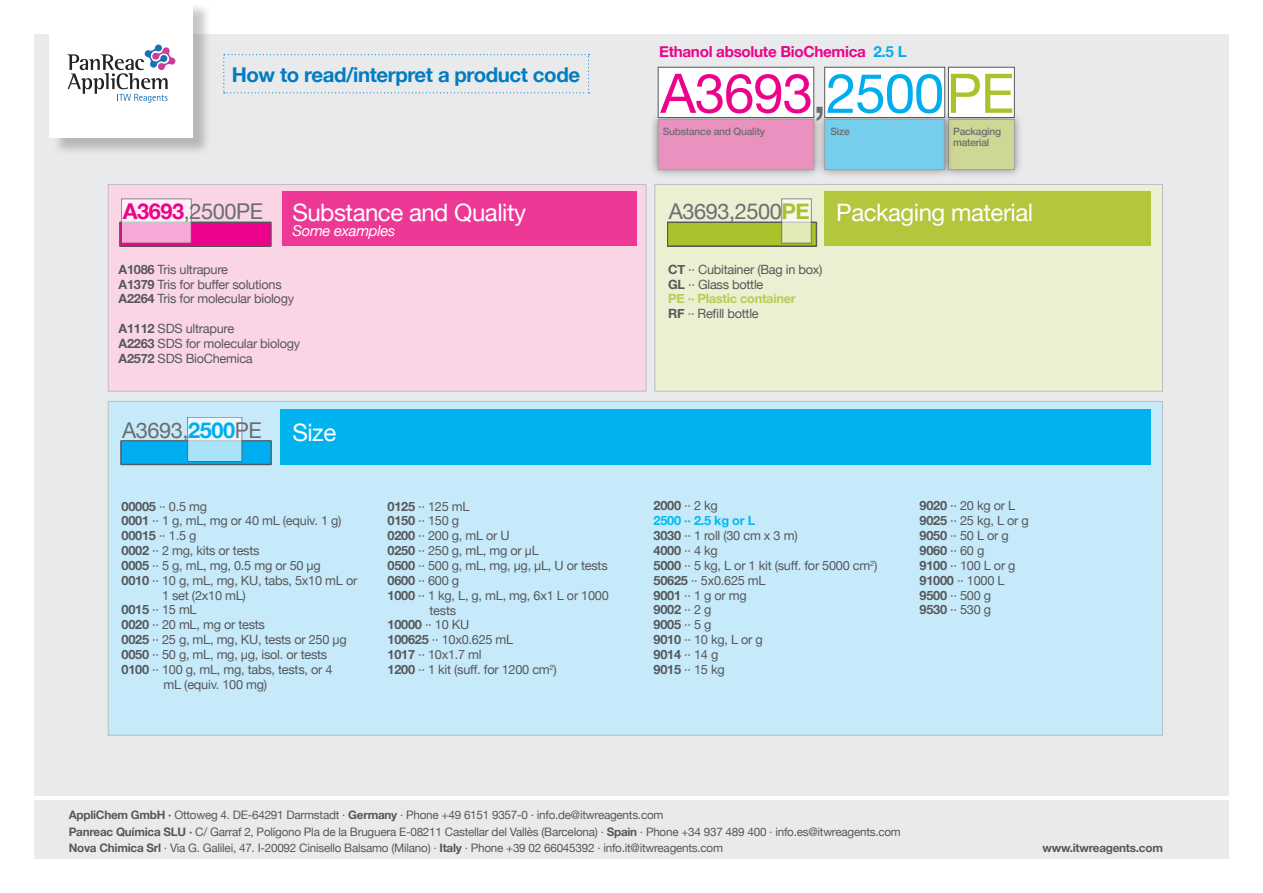
<style>
.page{position:relative;width:1263px;height:893px;background:#fff}
.page>*{position:absolute;margin:0;border:0;box-sizing:border-box;transform-origin:0 0}
.t1{font:54.6px "Helvetica Neue";letter-spacing:-.02em;color:#ed028c}
.t2{font:24px "Helvetica Neue";letter-spacing:-.02em;color:#fff}
.t3{font:21.75px "Helvetica Neue";letter-spacing:-.02em;color:#6c6d70}
.t4{font:700 20.4px "Helvetica Neue";letter-spacing:-.02em;color:#007cc2}
.t5{font:700 15.3px "Helvetica Neue";letter-spacing:-.02em;color:#ed028c}
.t6{font:italic 15px "Helvetica Neue";letter-spacing:-.02em;color:#fff}
.t7{font:12.75px/14.9px "Helvetica Neue";letter-spacing:-.02em;color:#57585a}
.t8{font:11.7px/16.5px "Helvetica Neue";letter-spacing:-.02em;color:#57585a}
.t9{font:700 11.7px "Helvetica Neue";letter-spacing:-.02em;color:#57585a}
.t10{font:500 10.2px/11.2px "Helvetica Neue";letter-spacing:-.02em;color:#6c6d70}
.s1{color:#00aeef}
.s2{color:#6c6d70}
.s3{color:#aac22b}
.s4{font-weight:700;color:#ed028c}
.s5{font-weight:700;color:#aac22b}
.s6{font-weight:700}
.s7{font-weight:700;color:#bbcb55}
.s8{font-weight:700;color:#00aeef}
.s9{font-weight:700;color:#00baf1}
</style>
<div class="page">
<div style="left:34px;top:34px;width:1195px;height:761px;background:#e9eaeb"></div>
<div style="left:108px;top:184px;width:538px;height:208px;background:#fad5e5;border:1px solid #bcbdc0"></div>
<div style="left:654px;top:184px;width:509px;height:208px;background:#eaf0d1;border:1px solid #bcbdc0"></div>
<div style="left:108px;top:401px;width:1055px;height:335px;background:#c6eafa;border:1px solid #bcbdc0"></div>
<svg style="left:119px;top:221px;width:153px;height:26px"></svg>
<div style="left:120px;top:222px;width:151px;height:24px;background:#ed028c;border:1px solid #57585a"></div>
<svg style="left:121px;top:199px;width:70px;height:44px;background:#f5cae2"></svg>
<svg style="left:667px;top:221px;width:150px;height:26px"></svg>
<div style="left:668px;top:222px;width:148px;height:24px;background:#aac22b;border:1px solid #57585a"></div>
<svg style="left:782px;top:199px;width:29px;height:44px"></svg>
<svg style="left:120px;top:440px;width:152px;height:25px"></svg>
<div style="left:121px;top:441px;width:150px;height:23px;background:#00aeef"></div>
<svg style="left:188px;top:417px;width:54px;height:45px;background:#c5e6f4"></svg>
<div style="left:282px;top:192px;width:354px;height:54px;background:#ed3896"></div>
<div style="left:824px;top:192px;width:326px;height:54px;background:#b3c63e"></div>
<div style="left:280px;top:409px;width:870px;height:55px;background:#00b3ef"></div>
<svg style="left:223px;top:54px;width:366px;height:39px"></svg>
<svg style="left:652px;top:110px;width:163px;height:65px"></svg>
<div style="left:658px;top:119px;width:156px;height:51px;background:#ea91c0"></div>
<svg style="left:954px;top:110px;width:66px;height:65px"></svg>
<div style="left:948px;top:119px;width:66px;height:51px;background:#ced894"></div>
<svg style="left:815px;top:110px;width:139px;height:65px"></svg>
<div style="left:824px;top:119px;width:121px;height:51px;background:#74ceec"></div>
<div style="left:658px;top:67px;width:156px;height:51px;background:#fff;border:1px solid #57585a"></div>
<div style="left:948px;top:67px;width:66px;height:51px;background:#fff;border:1px solid #57585a"></div>
<div style="left:824px;top:67px;width:121px;height:51px;background:#fff;border:1px solid #57585a"></div>
<div style="left:52px;top:2px;width:160px;height:154px;background:#231f20;opacity:.25"></div>
<div style="left:50px;top:0;width:143px;height:137px;background:#fff"></div>
<svg style="left:67px;top:44px;width:109px;height:59px"></svg>
<div style="left:34px;top:800px;width:1195px;height:59px;background:#e9eaeb"></div>
<h3 class="t4" style="left:232px;top:58px;width:350px">How to read/interpret a product code</h3>
<p class="t5" style="left:659px;top:39px;width:249px">Ethanol absolute BioChemica <span class="s1">2.5 L</span></p>
<h1 class="t1" style="left:660px;top:54px;width:355px">A3693<span class="s2">,</span><span class="s1">2500</span><span class="s3">PE</span></h1>
<p class="t10" style="left:663px;top:125px;width:104px">Substance and Quality</p>
<p class="t10" style="left:953px;top:125px;width:49px">Packaging material</p>
<p class="t10" style="left:830px;top:125px;width:21px">Size</p>
<h2 class="t2" style="left:292px;top:195px;width:235px">Substance and Quality</h2>
<p class="t6" style="left:292px;top:219px;width:105px">Some examples</p>
<h3 class="t3" style="left:123px;top:196px;width:142px"><span class="s4">A3693</span>,2500PE</h3>
<h3 class="t3" style="left:669px;top:196px;width:142px">A3693,2500<span class="s5">PE</span></h3>
<p class="t7" style="left:119px;top:262px;width:177px"><span class="s6">A1086</span> Tris ultrapure<br><span class="s6">A1379</span> Tris for buffer solutions<br><span class="s6">A2264</span> Tris for molecular biology</p>
<p class="t7" style="left:119px;top:322px;width:183px"><span class="s6">A1112</span> SDS ultrapure<br><span class="s6">A2263</span> SDS for molecular biology<br><span class="s6">A2572</span> SDS BioChemica</p>
<p class="t7" style="left:668px;top:263px;width:156px"><span class="s6">CT</span> ·· Cubitainer (Bag in box)<br><span class="s6">GL</span> ·· Glass bottle<br><span class="s7">PE ·· Plastic container<br></span><span class="s6">RF</span> ·· Refill bottle</p>
<h2 class="t2" style="left:836px;top:195px;width:198px">Packaging material</h2>
<h3 class="t3" style="left:122px;top:414px;width:141px">A3693,<span class="s8">2500</span>PE</h3>
<h2 class="t2" style="left:292px;top:415px;width:45px">Size</h2>
<p class="t7" style="left:122px;top:499px;width:87px"><span class="s6">00005</span> ·· 0.5 mg</p>
<p class="t7" style="left:122px;top:514px;width:221px"><span class="s6">0001</span> ·· 1 g, mL, mg or 40 mL (equiv. 1 g)</p>
<p class="t7" style="left:122px;top:529px;width:76px"><span class="s6">00015</span> ·· 1.5 g</p>
<p class="t7" style="left:122px;top:544px;width:139px"><span class="s6">0002</span> ·· 2 mg, kits or tests</p>
<p class="t7" style="left:122px;top:559px;width:201px"><span class="s6">0005</span> ·· 5 g, mL, mg, 0.5 mg or 50 μg</p>
<p class="t7" style="left:122px;top:574px;width:237px"><span class="s6">0010</span> ·· 10 g, mL, mg, KU, tabs, 5x10 mL or</p>
<p class="t7" style="left:162px;top:588px;width:85px">1 set (2x10 mL)</p>
<p class="t7" style="left:122px;top:603px;width:77px"><span class="s6">0015</span> ·· 15 mL</p>
<p class="t7" style="left:122px;top:618px;width:145px"><span class="s6">0020</span> ·· 20 mL, mg or tests</p>
<p class="t7" style="left:122px;top:633px;width:227px"><span class="s6">0025</span> ·· 25 g, mL, mg, KU, tests or 250 μg</p>
<p class="t7" style="left:122px;top:648px;width:207px"><span class="s6">0050</span> ·· 50 g, mL, mg, μg, isol. or tests</p>
<p class="t7" style="left:122px;top:663px;width:212px"><span class="s6">0100</span> ·· 100 g, mL, mg, tabs, tests, or 4</p>
<p class="t7" style="left:164px;top:677px;width:105px">mL (equiv. 100 mg)</p>
<p class="t7" style="left:387px;top:499px;width:83px"><span class="s6">0125</span> ·· 125 mL</p>
<p class="t7" style="left:387px;top:514px;width:73px"><span class="s6">0150</span> ·· 150 g</p>
<p class="t7" style="left:387px;top:529px;width:124px"><span class="s6">0200</span> ·· 200 g, mL or U</p>
<p class="t7" style="left:387px;top:544px;width:153px"><span class="s6">0250</span> ·· 250 g, mL, mg or μL</p>
<p class="t7" style="left:387px;top:559px;width:222px"><span class="s6">0500</span> ·· 500 g, mL, mg, μg, μL, U or tests</p>
<p class="t7" style="left:387px;top:574px;width:73px"><span class="s6">0600</span> ·· 600 g</p>
<p class="t7" style="left:387px;top:588px;width:223px"><span class="s6">1000</span> ·· 1 kg, L, g, mL, mg, 6x1 L or 1000</p>
<p class="t7" style="left:429px;top:603px;width:28px">tests</p>
<p class="t7" style="left:387px;top:618px;width:83px"><span class="s6">10000</span> ·· 10 KU</p>
<p class="t7" style="left:387px;top:633px;width:127px"><span class="s6">100625</span> ·· 10x0.625 mL</p>
<p class="t7" style="left:387px;top:648px;width:96px"><span class="s6">1017</span> ·· 10x1.7 ml</p>
<p class="t7" style="left:387px;top:663px;width:171px"><span class="s6">1200</span> ·· 1 kit (suff. for 1200 cm<sup>2</sup>)</p>
<p class="t7" style="left:653px;top:499px;width:225px"><span class="s6">2000</span> ·· 2 kg<br><span class="s9">2500 ·· 2.5 kg or L<br></span><span class="s6">3030</span> ·· 1 roll (30 cm x 3 m)<br><span class="s6">4000</span> ·· 4 kg<br><span class="s6">5000</span> ·· 5 kg, L or 1 kit (suff. for 5000 cm<sup>2</sup>)<br><span class="s6">50625</span> ·· 5x0.625 mL<br><span class="s6">9001</span> ·· 1 g or mg<br><span class="s6">9002</span> ·· 2 g<br><span class="s6">9005</span> ·· 5 g<br><span class="s6">9010</span> ·· 10 kg, L or g<br><span class="s6">9014</span> ·· 14 g<br><span class="s6">9015</span> ·· 15 kg</p>
<p class="t7" style="left:919px;top:499px;width:111px"><span class="s6">9020</span> ·· 20 kg or L<br><span class="s6">9025</span> ·· 25 kg, L or g<br><span class="s6">9050</span> ·· 50 L or g<br><span class="s6">9060</span> ·· 60 g<br><span class="s6">9100</span> ·· 100 L or g<br><span class="s6">91000</span> ·· 1000 L<br><span class="s6">9500</span> ·· 500 g<br><span class="s6">9530</span> ·· 530 g</p>
<p class="t8" style="left:69px;top:808px;width:834px"><span class="s6">AppliChem GmbH ·</span> Ottoweg 4. DE-64291 Darmstadt · <span class="s6">Germany</span> · Phone +49 6151 9357-0 · info.de@itwreagents.com<br><span class="s6">Panreac Química SLU ·</span> C/ Garraf 2, Polígono Pla de la Bruguera E-08211 Castellar del Vallès (Barcelona) · <span class="s6">Spain</span> · Phone +34 937 489 400 · info.es@itwreagents.com<br><span class="s6">Nova Chimica Srl</span> · Via G. Galilei, 47. I-20092 Cinisello Balsamo (Milano) · <span class="s6">Italy</span> · Phone +39 02 66045392 · info.it@itwreagents.com</p>
<p class="t9" style="left:1042px;top:839px;width:122px">www.itwreagents.com</p>
</div>
